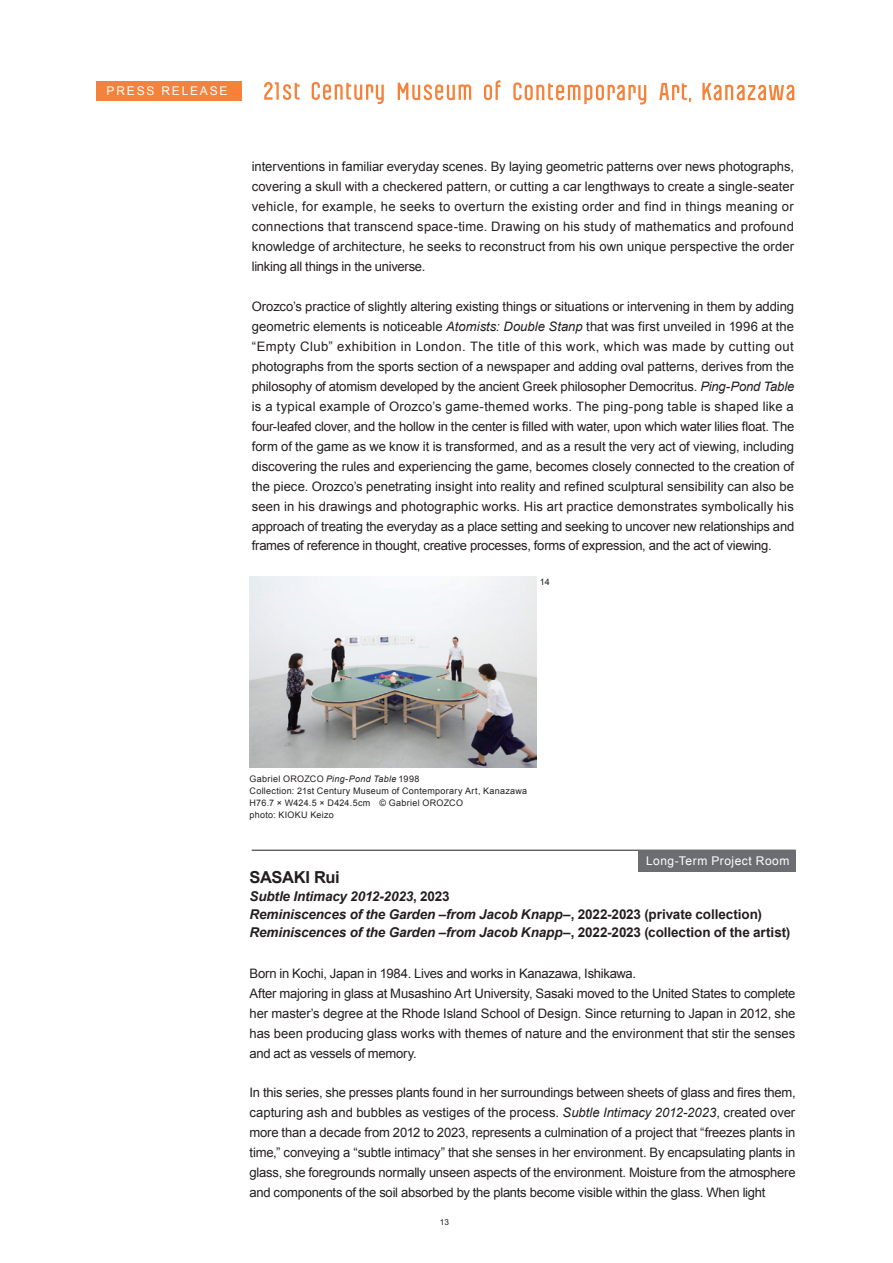
<style>
.page{position:relative;width:893px;height:1263px;background:#fff}
.page>*{position:absolute;margin:0;border:0;box-sizing:border-box;transform-origin:0 0}
.t1{font:700 16.5px "Arial";letter-spacing:-.025em;color:#231f20}
.t2{font:italic 700 13.5px/18px "Arial";letter-spacing:-.01em;color:#231f20}
.t3{font:13.05px/20px "Arial";letter-spacing:-.015em;color:#231f20;text-align:justify}
.t4{font:12px "Arial";letter-spacing:.045em;color:#fff}
.t5{font:12px "Arial";letter-spacing:.15em;color:#fff}
.t6{font:9px/12px "Arial";letter-spacing:.03em;color:#231f20}
.t7{font:8.25px "Arial";color:#231f20}
.s1{font-style:italic}
.s2{font-style:normal}
</style>
<div class="page">
<svg style="left:312px;top:82px;width:72px;height:22px"></svg>
<svg style="left:264px;top:82px;width:36px;height:18px"></svg>
<svg style="left:484px;top:80px;width:16px;height:20px"></svg>
<svg style="left:398px;top:83px;width:73px;height:17px"></svg>
<svg style="left:659px;top:83px;width:32px;height:19px"></svg>
<svg style="left:513px;top:82px;width:133px;height:23px"></svg>
<svg style="left:702px;top:83px;width:92px;height:17px"></svg>
<div style="left:96px;top:81px;width:146px;height:19px;background:#f4823b"></div>
<img style="left:250px;top:576px;width:286px;height:191px">
<hr style="left:252px;top:850px;width:544px;height:1px;background:#231f20">
<div style="left:638px;top:850px;width:157px;height:22px;background:#6c6d70"></div>
<p class="t5" style="left:107px;top:84px;width:122px">PRESS RELEASE</p>
<p class="t3" style="left:252px;top:157px;width:544px">interventions in familiar everyday scenes. By laying geometric patterns over news photographs, covering a skull with a checkered pattern, or cutting a car lengthways to create a single-seater vehicle, for example, he seeks to overturn the existing order and find in things meaning or connections that transcend space-time. Drawing on his study of mathematics and profound knowledge of architecture, he seeks to reconstruct from his own unique perspective the order linking all things in the universe.</p>
<p class="t3" style="left:252px;top:296px;width:544px">Orozco’s practice of slightly altering existing things or situations or intervening in them by adding geometric elements is noticeable <span class="s1">Atomists: Double Stanp</span> that was first unveiled in 1996 at the “Empty Club” exhibition in London. The title of this work, which was made by cutting out photographs from the sports section of a newspaper and adding oval patterns, derives from the philosophy of atomism developed by the ancient Greek philosopher Democritus. <span class="s1">Ping-Pond Table </span>is a typical example of Orozco’s game-themed works. The ping-pong table is shaped like a four-leafed clover, and the hollow in the center is filled with water, upon which water lilies float. The form of the game as we know it is transformed, and as a result the very act of viewing, including discovering the rules and experiencing the game, becomes closely connected to the creation of the piece. Orozco’s penetrating insight into reality and refined sculptural sensibility can also be seen in his drawings and photographic works. His art practice demonstrates symbolically his approach of treating the everyday as a place setting and seeking to uncover new relationships and frames of reference in thought, creative processes, forms of expression, and the act of viewing.</p>
<p class="t6" style="left:540px;top:575px;width:11px">14</p>
<p class="t6" style="left:250px;top:773px;width:279px">Gabriel OROZCO <span class="s1">Ping-Pond Table</span> 1998<br>Collection: 21st Century Museum of Contemporary Art, Kanazawa H76.7 × W424.5 × D424.5cm © Gabriel OROZCO<br>photo: KIOKU Keizo</p>
<p class="t4" style="left:646px;top:854px;width:145px">Long-Term Project Room</p>
<p class="t1" style="left:250px;top:867px;width:92px">SASAKI Rui</p>
<p class="t2" style="left:250px;top:887px;width:542px">Subtle Intimacy 2012-2023<span class="s2">, 2023<br></span>Reminiscences of the Garden –from Jacob Knapp–<span class="s2">, 2022-2023 (private collection)<br></span>Reminiscences of the Garden –from Jacob Knapp–<span class="s2">, 2022-2023 (collection of the artist)</span></p>
<p class="t3" style="left:250px;top:963px;width:547px;text-align:left">Born in Kochi, Japan in 1984. Lives and works in Kanazawa, Ishikawa.<br>After majoring in glass at Musashino Art University, Sasaki moved to the United States to complete her master’s degree at the Rhode Island School of Design. Since returning to Japan in 2012, she has been producing glass works with themes of nature and the environment that stir the senses and act as vessels of memory.</p>
<p class="t3" style="left:250px;top:1083px;width:548px">In this series, she presses plants found in her surroundings between sheets of glass and fires them, capturing ash and bubbles as vestiges of the process. <span class="s1">Subtle Intimacy 2012-2023</span>, created over more than a decade from 2012 to 2023, represents a culmination of a project that “freezes plants in time,” conveying a “subtle intimacy” that she senses in her environment. By encapsulating plants in glass, she foregrounds normally unseen aspects of the environment. Moisture from the atmosphere and components of the soil absorbed by the plants become visible within the glass. When light</p>
<p class="t7" style="left:440px;top:1217px;width:11px">13</p>
</div>
